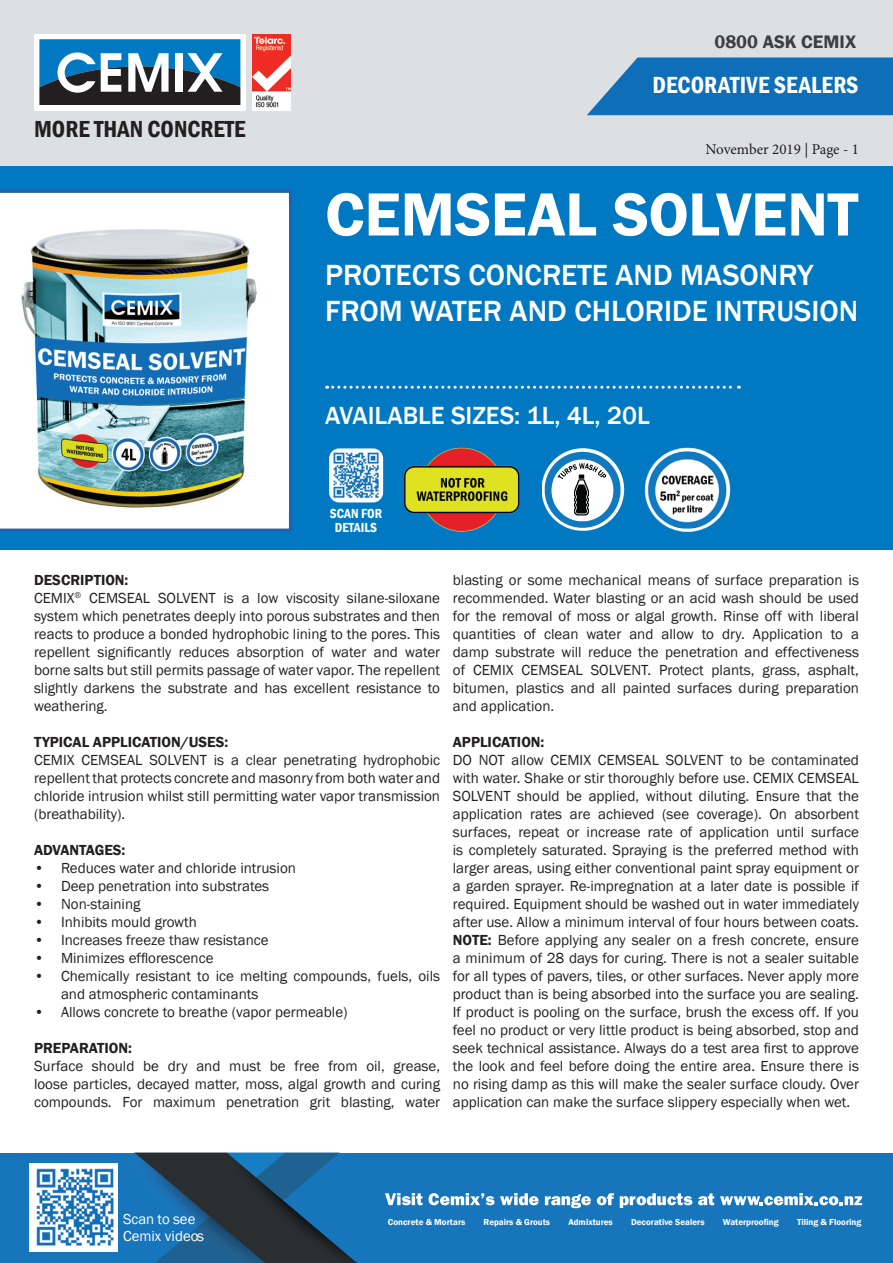
<style>
.page{position:relative;width:893px;height:1263px;background:#fff}
.page>*{position:absolute;margin:0;border:0;box-sizing:border-box;transform-origin:0 0}
.t1{font:600 63px "Franklin Gothic";letter-spacing:-.005em;color:#fff}
.t2{font:500 30px/36px "Franklin Gothic";color:#fff}
.t3{font:500 25.5px "Franklin Gothic";color:#fff}
.t4{font:600 condensed 24px "Franklin Gothic";letter-spacing:.005em;color:#fff}
.t5{font:600 condensed 23.85px "Franklin Gothic";color:#231f20}
.t6{font:600 18.6px "Franklin Gothic";color:#3e3e3f}
.t7{font:15px/18px "Franklin Gothic";color:#231f20;text-align:justify}
.t8{font:600 15px "Franklin Gothic";color:#231f20}
.t9{font:15px "Minion Pro";letter-spacing:-.005em;color:#231f20}
.t10{font:14.85px "Franklin Gothic";color:#fff}
.t11{font:600 condensed 13.5px/13.5px "Franklin Gothic";color:#fff;text-align:center}
.t12{font:600 8.85px "Franklin Gothic";color:#fff}
.s1{font-weight:600}
</style>
<div class="page">
<div style="left:0;top:0;width:893px;height:166px;background:#dde0e2"></div>
<div style="left:34px;top:34px;width:212px;height:76px;background:#fff"></div>
<svg style="left:40px;top:39px;width:200px;height:66px"></svg>
<img style="left:253px;top:34px;width:37px;height:76px">
<div style="left:0;top:166px;width:893px;height:383px;background:#0079c2"></div>
<svg style="left:0;top:190px;width:292px;height:341px;background:#d1deee"></svg>
<img style="left:0;top:203px;width:288px;height:308px">
<div style="left:329px;top:448px;width:54px;height:54px;border:3px solid #fff;border-radius:9px"></div>
<img style="left:333px;top:452px;width:47px;height:47px">
<svg style="left:587px;top:58px;width:306px;height:57px;background:#2077bb"></svg>
<div style="left:0;top:1152px;width:893px;height:111px;background:#1775bc"></div>
<img style="left:133px;top:1152px;width:93px;height:109px">
<img style="left:197px;top:1206px;width:29px;height:10px">
<img style="left:195px;top:1216px;width:31px;height:47px">
<img style="left:226px;top:1152px;width:151px;height:111px">
<div style="left:29px;top:1163px;width:89px;height:88px;background:#fff"></div>
<img style="left:36px;top:1168px;width:78px;height:78px">
<svg style="left:385px;top:1193px;width:37px;height:12px"></svg>
<svg style="left:429px;top:1193px;width:110px;height:12px"></svg>
<svg style="left:545px;top:1194px;width:46px;height:14px"></svg>
<svg style="left:597px;top:1193px;width:17px;height:12px"></svg>
<svg style="left:620px;top:1193px;width:72px;height:15px"></svg>
<svg style="left:698px;top:1193px;width:16px;height:12px"></svg>
<svg style="left:720px;top:1193px;width:142px;height:12px"></svg>
<img style="left:403px;top:447px;width:117px;height:84px">
<svg style="left:327px;top:386px;width:412px;height:3px"></svg>
<img style="left:542px;top:448px;width:82px;height:83px">
<img style="left:644px;top:447px;width:87px;height:85px">
<h3 class="t5" style="left:34px;top:113px;width:213px">MORE THAN CONCRETE</h3>
<p class="t6" style="left:714px;top:30px;width:143px">0800 ASK CEMIX</p>
<h3 class="t4" style="left:653px;top:69px;width:208px">DECORATIVE SEALERS</h3>
<p class="t9" style="left:705px;top:139px;width:155px">November 2019 | Page - 1</p>
<h1 class="t1" style="left:325px;top:176px;width:535px">CEMSEAL SOLVENT</h1>
<h2 class="t2" style="left:325px;top:257px;width:534px">PROTECTS CONCRETE AND MASONRY<br>FROM WATER AND CHLORIDE INTRUSION</h2>
<h3 class="t3" style="left:325px;top:400px;width:326px">AVAILABLE SIZES: 1L, 4L, 20L</h3>
<p class="t11" style="left:330px;top:507px;width:54px">SCAN FOR<br>DETAILS</p>
<p class="t7" style="left:34px;top:572px;width:408px;text-align:left"><span class="s1">DESCRIPTION:<br></span>CEMIX<sup>®</sup> CEMSEAL SOLVENT is a low viscosity silane-siloxane system which penetrates deeply into porous substrates and then reacts to produce a bonded hydrophobic lining to the pores. This repellent significantly reduces absorption of water and water borne salts but still permits passage of water vapor. The repellent slightly darkens the substrate and has excellent resistance to weathering.</p>
<p class="t8" style="left:34px;top:733px;width:196px">TYPICAL APPLICATION/USES:</p>
<p class="t7" style="left:34px;top:752px;width:408px">CEMIX CEMSEAL SOLVENT is a clear penetrating hydrophobic repellent that protects concrete and masonry from both water and chloride intrusion whilst still permitting water vapor transmission (breathability).</p>
<p class="t8" style="left:34px;top:841px;width:93px">ADVANTAGES:</p>
<p class="t7" style="left:34px;top:860px;width:263px">• Reduces water and chloride intrusion</p>
<p class="t7" style="left:34px;top:878px;width:237px">• Deep penetration into substrates</p>
<p class="t7" style="left:34px;top:896px;width:108px">• Non-staining</p>
<p class="t7" style="left:34px;top:914px;width:164px">• Inhibits mould growth</p>
<p class="t7" style="left:34px;top:932px;width:236px">• Increases freeze thaw resistance</p>
<p class="t7" style="left:34px;top:950px;width:181px">• Minimizes efflorescence</p>
<p class="t7" style="left:61px;top:968px;width:381px;text-indent:-27px">• Chemically resistant to ice melting compounds, fuels, oils and atmospheric contaminants</p>
<p class="t7" style="left:34px;top:1004px;width:315px">• Allows concrete to breathe (vapor permeable)</p>
<p class="t8" style="left:34px;top:1039px;width:100px">PREPARATION:</p>
<p class="t7" style="left:34px;top:1058px;width:408px">Surface should be dry and must be free from oil, grease, loose particles, decayed matter, moss, algal growth and curing compounds. For maximum penetration grit blasting, water</p>
<p class="t7" style="left:453px;top:572px;width:408px">blasting or some mechanical means of surface preparation is recommended. Water blasting or an acid wash should be used for the removal of moss or algal growth. Rinse off with liberal quantities of clean water and allow to dry. Application to a damp substrate will reduce the penetration and effectiveness of CEMIX CEMSEAL SOLVENT. Protect plants, grass, asphalt, bitumen, plastics and all painted surfaces during preparation and application.</p>
<p class="t8" style="left:453px;top:733px;width:93px">APPLICATION:</p>
<p class="t7" style="left:453px;top:752px;width:408px">DO NOT allow CEMIX CEMSEAL SOLVENT to be contaminated with water. Shake or stir thoroughly before use. CEMIX CEMSEAL SOLVENT should be applied, without diluting. Ensure that the application rates are achieved (see coverage). On absorbent surfaces, repeat or increase rate of application until surface is completely saturated. Spraying is the preferred method with larger areas, using either conventional paint spray equipment or a garden sprayer. Re-impregnation at a later date is possible if required. Equipment should be washed out in water immediately after use. Allow a minimum interval of four hours between coats.<br><span class="s1">NOTE:</span> Before applying any sealer on a fresh concrete, ensure a minimum of 28 days for curing. There is not a sealer suitable for all types of pavers, tiles, or other surfaces. Never apply more product than is being absorbed into the surface you are sealing.<br>If product is pooling on the surface, brush the excess off. If you feel no product or very little product is being absorbed, stop and seek technical assistance. Always do a test area first to approve the look and feel before doing the entire area. Ensure there is no rising damp as this will make the sealer surface cloudy. Over application can make the surface slippery especially when wet.</p>
<p class="t10" style="left:123px;top:1209px;width:74px">Scan to see</p>
<p class="t12" style="left:388px;top:1217px;width:79px">Concrete &amp; Mortars</p>
<p class="t12" style="left:484px;top:1217px;width:68px">Repairs &amp; Grouts</p>
<p class="t12" style="left:568px;top:1217px;width:46px">Admixtures</p>
<p class="t12" style="left:631px;top:1217px;width:75px">Decorative Sealers</p>
<p class="t12" style="left:723px;top:1217px;width:57px">Waterproofing</p>
<p class="t12" style="left:797px;top:1217px;width:66px">Tiling &amp; Flooring</p>
<p class="t10" style="left:123px;top:1227px;width:83px">Cemix videos</p>
</div>
